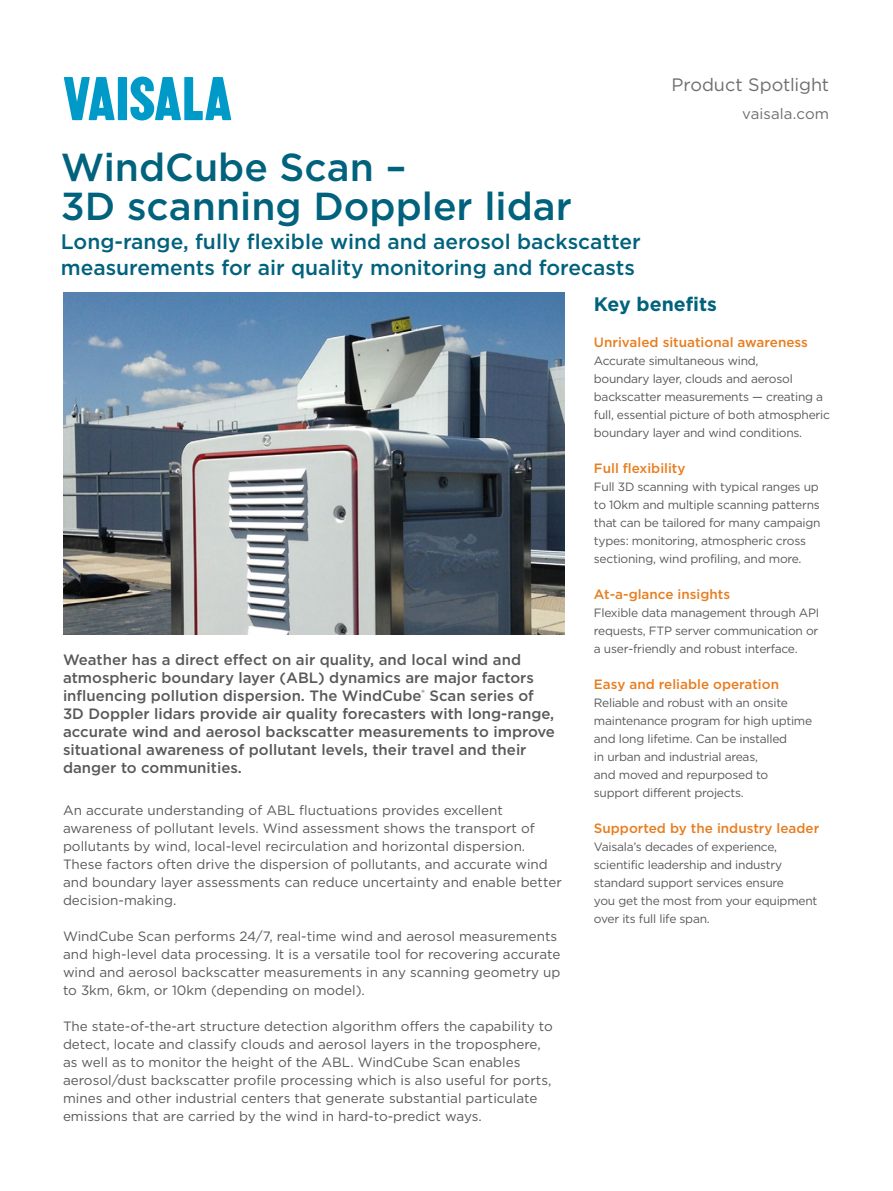
<style>
.page{position:relative;width:893px;height:1191px;background:#fff}
.page>*{position:absolute;margin:0;border:0;box-sizing:border-box;transform-origin:0 0}
.t1{font:500 39px/39px "Gotham";color:#00627d}
.t2{font:500 21px/25.2px "Gotham";color:#00627d}
.t3{font:700 19.5px "Gotham";color:#00627d}
.t4{font:18px "Gotham";letter-spacing:-.005em;color:#6d6e71}
.t5{font:500 15px/18px "Gotham";color:#58595b}
.t6{font:15px "Gotham";letter-spacing:.005em;color:#6d6e71}
.t7{font:13.5px/18px "Gotham";color:#58595b}
.t8{font:500 13.5px "Gotham";color:#e87d1e}
.t9{font:12px/18px "Gotham";letter-spacing:-.02em;color:#58595b}
</style>
<div class="page">
<img style="left:63px;top:293px;width:501px;height:342px">
<svg style="left:64px;top:77px;width:51px;height:43px"></svg>
<div style="left:118px;top:77px;width:9px;height:43px;background:#009ac8"></div>
<svg style="left:130px;top:77px;width:101px;height:43px"></svg>
<h1 class="t1" style="left:61px;top:147px;width:513px">WindCube Scan –<br>3D scanning Doppler lidar</h1>
<h2 class="t2" style="left:61px;top:229px;width:581px">Long-range, fully flexible wind and aerosol backscatter measurements for air quality monitoring and forecasts</h2>
<h3 class="t4" style="left:671px;top:73px;width:159px">Product Spotlight</h3>
<p class="t6" style="left:742px;top:105px;width:89px">vaisala.com</p>
<p class="t5" style="left:63px;top:650px;width:493px">Weather has a direct effect on air quality, and local wind and atmospheric boundary layer (ABL) dynamics are major factors influencing pollution dispersion. The WindCube<sup>®</sup> Scan series of 3D Doppler lidars provide air quality forecasters with long-range, accurate wind and aerosol backscatter measurements to improve situational awareness of pollutant levels, their travel and their danger to communities.</p>
<p class="t7" style="left:63px;top:800px;width:500px">An accurate understanding of ABL fluctuations provides excellent awareness of pollutant levels. Wind assessment shows the transport of pollutants by wind, local-level recirculation and horizontal dispersion.<br>These factors often drive the dispersion of pollutants, and accurate wind and boundary layer assessments can reduce uncertainty and enable better decision-making.</p>
<p class="t7" style="left:63px;top:926px;width:499px">WindCube Scan performs 24/7, real-time wind and aerosol measurements and high-level data processing. It is a versatile tool for recovering accurate wind and aerosol backscatter measurements in any scanning geometry up to 3km, 6km, or 10km (depending on model).</p>
<p class="t7" style="left:63px;top:1016px;width:491px">The state-of-the-art structure detection algorithm offers the capability to detect, locate and classify clouds and aerosol layers in the troposphere, as well as to monitor the height of the ABL. WindCube Scan enables aerosol/dust backscatter profile processing which is also useful for ports, mines and other industrial centers that generate substantial particulate emissions that are carried by the wind in hard-to-predict ways.</p>
<h3 class="t3" style="left:594px;top:291px;width:125px">Key benefits</h3>
<p class="t8" style="left:594px;top:333px;width:215px">Unrivaled situational awareness</p>
<p class="t9" style="left:594px;top:351px;width:238px">Accurate simultaneous wind,<br>boundary layer, clouds and aerosol backscatter measurements — creating a full, essential picture of both atmospheric boundary layer and wind conditions.</p>
<p class="t8" style="left:594px;top:459px;width:93px">Full flexibility</p>
<p class="t9" style="left:594px;top:477px;width:228px">Full 3D scanning with typical ranges up to 10km and multiple scanning patterns that can be tailored for many campaign types: monitoring, atmospheric cross sectioning, wind profiling, and more.</p>
<p class="t8" style="left:594px;top:585px;width:138px">At-a-glance insights</p>
<p class="t9" style="left:594px;top:603px;width:227px;text-align:justify">Flexible data management through API requests, FTP server communication or a user-friendly and robust interface.</p>
<p class="t8" style="left:594px;top:675px;width:187px">Easy and reliable operation</p>
<p class="t9" style="left:594px;top:693px;width:220px">Reliable and robust with an onsite maintenance program for high uptime and long lifetime. Can be installed<br>in urban and industrial areas,<br>and moved and repurposed to support different projects.</p>
<p class="t8" style="left:594px;top:819px;width:227px">Supported by the industry leader</p>
<p class="t9" style="left:594px;top:837px;width:225px">Vaisala’s decades of experience, scientific leadership and industry standard support services ensure<br>you get the most from your equipment over its full life span.</p>
</div>
